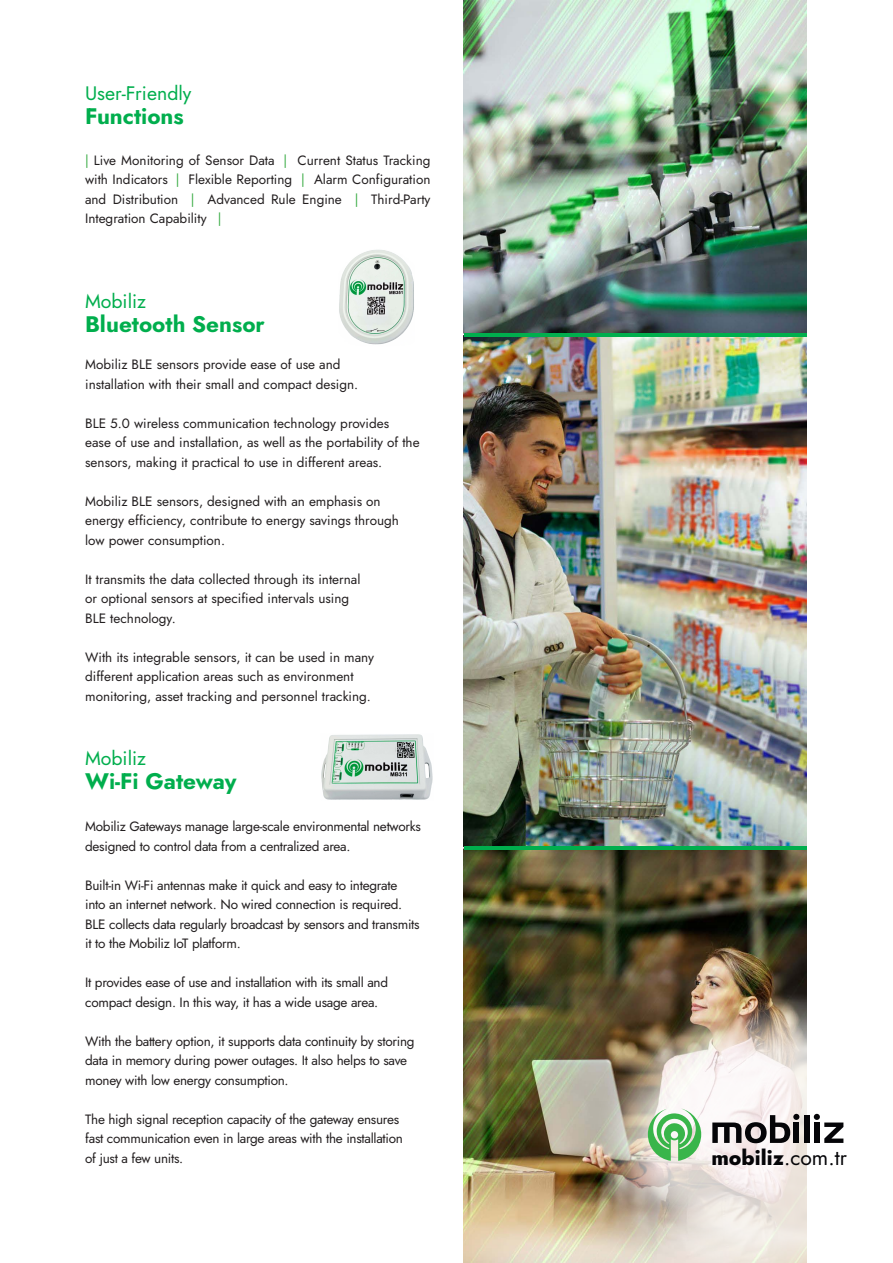
<style>
.page{position:relative;width:893px;height:1263px;background:#fff}
.page>*{position:absolute;margin:0;border:0;box-sizing:border-box;transform-origin:0 0}
.t1{font:700 22.5px "Jost";color:#00ae4d}
.t2{font:800 21px "Jost";color:#050508}
.t3{font:19.5px "Jost";color:#00ae4d}
.t4{font:13.5px/19.5px "Jost";letter-spacing:-.015em;color:#231f20}
.s1{color:#3fae49}
.s2{font-weight:400}
</style>
<div class="page">
<img style="left:464px;top:0;width:343px;height:1263px">
<hr style="left:464px;top:846px;width:343px;height:3px;background:#00ae4d">
<hr style="left:464px;top:333px;width:343px;height:4px;background:#00ae4d">
<img style="left:570px;top:967px;width:274px;height:296px">
<div style="left:804px;top:1115px;width:5px;height:28px;background:#050508"></div>
<svg style="left:712px;top:1114px;width:87px;height:29px"></svg>
<svg style="left:814px;top:1114px;width:29px;height:29px"></svg>
<svg style="left:648px;top:1108px;width:53px;height:53px"></svg>
<img style="left:339px;top:249px;width:75px;height:96px">
<img style="left:321px;top:734px;width:112px;height:66px">
<h3 class="t3" style="left:85px;top:80px;width:108px">User-Friendly</h3>
<h1 class="t1" style="left:85px;top:101px;width:100px">Functions</h1>
<p class="t4" style="left:85px;top:150px;width:347px;text-align:justify"><span class="s1">|</span> Live Monitoring of Sensor Data <span class="s1">|</span> Current Status Tracking with Indicators <span class="s1">|</span> Flexible Reporting <span class="s1">|</span> Alarm Configuration and Distribution <span class="s1">|</span> Advanced Rule Engine <span class="s1">|</span> Third-Party Integration Capability <span class="s1">|</span></p>
<h3 class="t3" style="left:85px;top:288px;width:63px">Mobiliz</h3>
<h1 class="t1" style="left:85px;top:308px;width:181px">Bluetooth Sensor</h1>
<p class="t4" style="left:85px;top:355px;width:275px">Mobiliz BLE sensors provide ease of use and installation with their small and compact design.</p>
<p class="t4" style="left:85px;top:414px;width:336px">BLE 5.0 wireless communication technology provides<br>ease of use and installation, as well as the portability of the sensors, making it practical to use in different areas.</p>
<p class="t4" style="left:85px;top:492px;width:315px">Mobiliz BLE sensors, designed with an emphasis on energy efficiency, contribute to energy savings through low power consumption.</p>
<p class="t4" style="left:85px;top:570px;width:277px">It transmits the data collected through its internal or optional sensors at specified intervals using<br>BLE technology.</p>
<p class="t4" style="left:85px;top:648px;width:290px">With its integrable sensors, it can be used in many different application areas such as environment monitoring, asset tracking and personnel tracking.</p>
<h3 class="t3" style="left:85px;top:745px;width:63px">Mobiliz</h3>
<h1 class="t1" style="left:85px;top:765px;width:153px">Wi-Fi Gateway</h1>
<p class="t4" style="left:85px;top:817px;width:337px">Mobiliz Gateways manage large-scale environmental networks designed to control data from a centralized area.</p>
<p class="t4" style="left:85px;top:875px;width:336px">Built-in Wi-Fi antennas make it quick and easy to integrate into an internet network. No wired connection is required.<br>BLE collects data regularly broadcast by sensors and transmits it to the Mobiliz IoT platform.</p>
<p class="t4" style="left:85px;top:973px;width:304px">It provides ease of use and installation with its small and compact design. In this way, it has a wide usage area.</p>
<p class="t4" style="left:85px;top:1031px;width:331px">With the battery option, it supports data continuity by storing data in memory during power outages. It also helps to save money with low energy consumption.</p>
<p class="t4" style="left:85px;top:1109px;width:319px">The high signal reception capacity of the gateway ensures fast communication even in large areas with the installation of just a few units.</p>
<h2 class="t2" style="left:711px;top:1142px;width:137px">mobiliz<span class="s2">.com.tr</span></h2>
</div>
